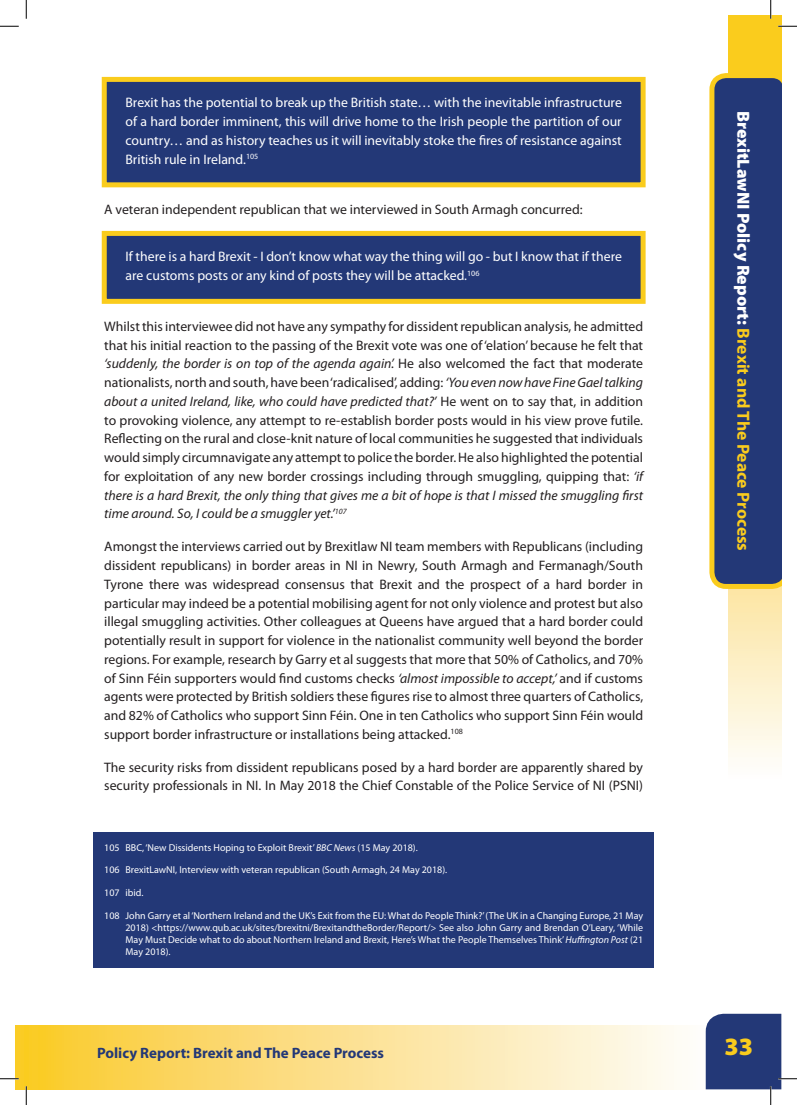
<style>
.page{position:relative;width:797px;height:1105px;background:#fff}
.page>*{position:absolute;margin:0;border:0;box-sizing:border-box;transform-origin:0 0}
.t1{font:900 25px "Myriad Pro";color:#facc1d}
.t2{font:900 17.5px "Myriad Pro";color:#fff}
.t3{font:700 15px "Myriad Pro";color:#233877}
.t4{font:13.75px/18.8px "Myriad Pro";color:#231f20;text-align:justify}
.t5{font:13.75px/18.8px "Myriad Pro";color:#fff;text-align:justify}
.t6{font:10px/12px "Myriad Pro";color:#fff;text-align:justify}
.s1{font-style:italic}
.s2{font-weight:700;color:#facc1d}
</style>
<div class="page">
<div style="left:26px;top:1025px;width:685px;height:64px;background:linear-gradient(to right,#fac92e,#fefdff)"></div>
<div style="left:728px;top:16px;width:53px;height:618px;background:#facc1d"></div>
<svg style="left:728px;top:589px;width:53px;height:169px;background:#fcf0ca"></svg>
<div style="left:16px;top:1025px;width:10px;height:64px;background:#facc24"></div>
<svg style="left:709px;top:73px;width:72px;height:516px;background:#425077"></svg>
<div style="left:102px;top:77px;width:543px;height:110px;background:#233877;border:5px solid #facc1d"></div>
<div style="left:102px;top:231px;width:543px;height:73px;background:#233877;border:5px solid #facc1d"></div>
<div style="left:94px;top:832px;width:559px;height:32px;background:#233877"></div>
<div style="left:94px;top:855px;width:559px;height:31px;background:#233877"></div>
<div style="left:94px;top:878px;width:559px;height:31px;background:#233877"></div>
<div style="left:94px;top:900px;width:559px;height:68px;background:#233877"></div>
<svg style="left:0;top:25px;width:19px;height:2px"></svg>
<svg style="left:778px;top:25px;width:19px;height:2px"></svg>
<svg style="left:0;top:1078px;width:19px;height:1px"></svg>
<svg style="left:25px;top:0;width:2px;height:19px"></svg>
<svg style="left:25px;top:1086px;width:2px;height:19px"></svg>
<svg style="left:770px;top:0;width:1px;height:19px"></svg>
<svg style="left:702px;top:1013px;width:95px;height:92px"></svg>
<p class="t5" style="left:125px;top:94px;width:498px">Brexit has the potential to break up the British state… with the inevitable infrastructure of a hard border imminent, this will drive home to the Irish people the partition of our country… and as history teaches us it will inevitably stoke the fires of resistance against British rule in Ireland.<sup>105</sup></p>
<p class="t4" style="left:104px;top:201px;width:480px">A veteran independent republican that we interviewed in South Armagh concurred:</p>
<p class="t5" style="left:125px;top:248px;width:498px">If there is a hard Brexit - I don’t know what way the thing will go - but I know that if there are customs posts or any kind of posts they will be attacked.<sup>106</sup></p>
<p class="t4" style="left:104px;top:317px;width:540px">Whilst this interviewee did not have any sympathy for dissident republican analysis, he admitted that his initial reaction to the passing of the Brexit vote was one of ‘elation’ because he felt that <span class="s1">‘suddenly, the border is on top of the agenda again’.</span> He also welcomed the fact that moderate nationalists, north and south, have been ‘radicalised’, adding: <span class="s1">‘You even now have Fine Gael talking about a united Ireland, like, who could have predicted that?’</span> He went on to say that, in addition to provoking violence, any attempt to re-establish border posts would in his view prove futile.<br>Reflecting on the rural and close-knit nature of local communities he suggested that individuals would simply circumnavigate any attempt to police the border. He also highlighted the potential for exploitation of any new border crossings including through smuggling, quipping that: <span class="s1">‘if there is a hard Brexit, the only thing that gives me a bit of hope is that I missed the smuggling first time around. So, I could be a smuggler yet.’</span><sup>107</sup></p>
<p class="t4" style="left:104px;top:538px;width:540px">Amongst the interviews carried out by Brexitlaw NI team members with Republicans (including dissident republicans) in border areas in NI in Newry, South Armagh and Fermanagh/South Tyrone there was widespread consensus that Brexit and the prospect of a hard border in particular may indeed be a potential mobilising agent for not only violence and protest but also illegal smuggling activities. Other colleagues at Queens have argued that a hard border could potentially result in support for violence in the nationalist community well beyond the border regions. For example, research by Garry et al suggests that more that 50% of Catholics, and 70% of Sinn Féin supporters would find customs checks <span class="s1">‘almost impossible to accept,’</span> and if customs agents were protected by British soldiers these figures rise to almost three quarters of Catholics, and 82% of Catholics who support Sinn Féin. One in ten Catholics who support Sinn Féin would support border infrastructure or installations being attacked.<sup>108</sup></p>
<p class="t4" style="left:104px;top:758px;width:540px">The security risks from dissident republicans posed by a hard border are apparently shared by security professionals in NI. In May 2018 the Chief Constable of the Police Service of NI (PSNI)</p>
<p class="t6" style="left:104px;top:841px;width:315px">105 BBC, ‘New Dissidents Hoping to Exploit Brexit’ <span class="s1">BBC News</span> (15 May 2018).</p>
<p class="t6" style="left:104px;top:864px;width:344px">106 BrexitLawNI, Interview with veteran republican (South Armagh, 24 May 2018).</p>
<p class="t6" style="left:104px;top:887px;width:41px">107 ibid.</p>
<p class="t6" style="left:125px;top:909px;width:519px;text-indent:-21px">108 John Garry et al ‘Northern Ireland and the UK’s Exit from the EU: What do People Think?’ (The UK in a Changing Europe, 21 May 2018) &lt;https://www.qub.ac.uk/sites/brexitni/BrexitandtheBorder/Report/&gt; See also John Garry and Brendan O’Leary, ‘While May Must Decide what to do about Northern Ireland and Brexit, Here’s What the People Themselves Think’ <span class="s1">Huffington Post</span> (21<br>May 2018).</p>
<p class="t2" style="left:753px;top:111px;width:441px;rotate:90deg">BrexitLawNI Policy Report: <span class="s2">Brexit and The Peace Process</span></p>
<p class="t3" style="left:97px;top:1044px;width:288px">Policy Report: Brexit and The Peace Process</p>
<h1 class="t1" style="left:724px;top:1033px;width:30px">33</h1>
</div>
